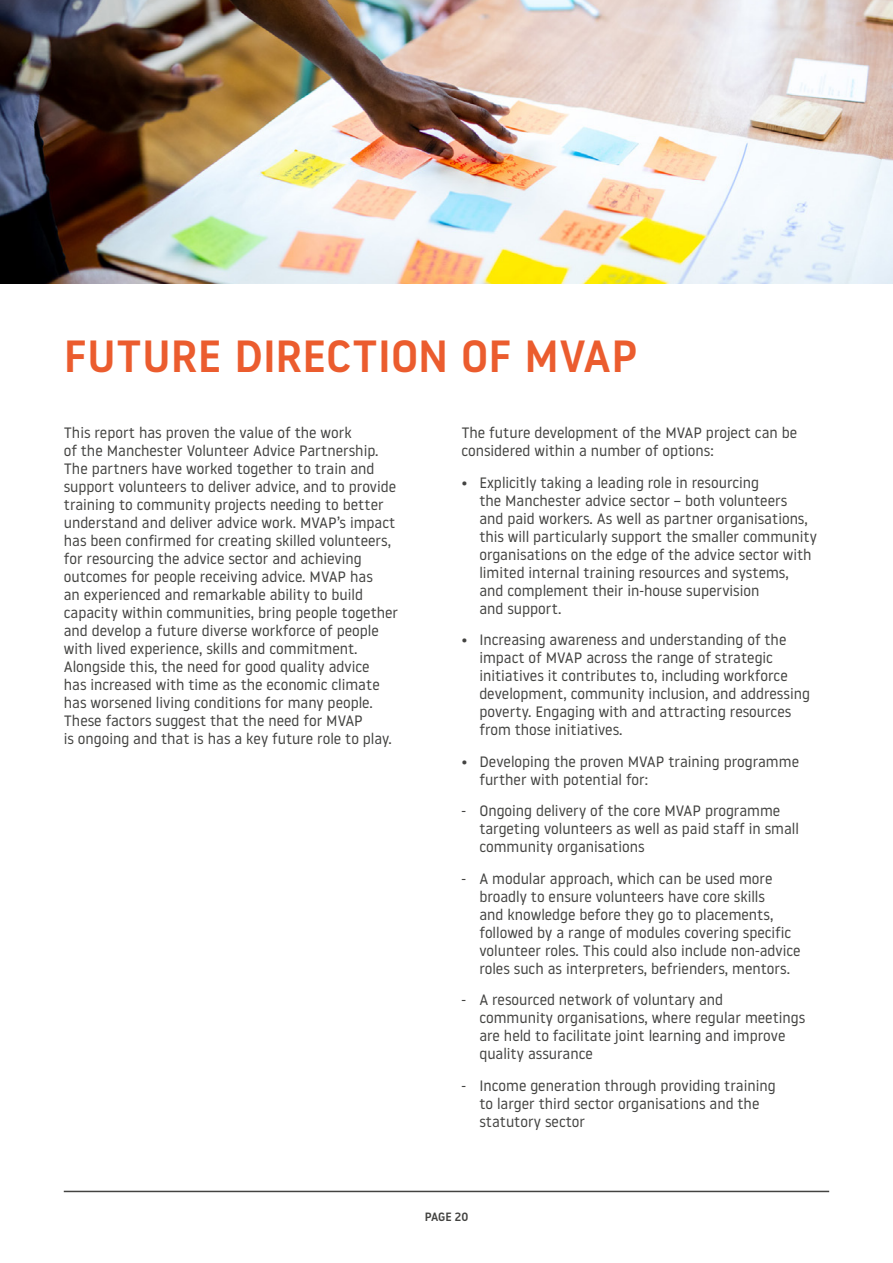
<style>
.page{position:relative;width:893px;height:1263px;background:#fff}
.page>*{position:absolute;margin:0;border:0;box-sizing:border-box;transform-origin:0 0}
.t1{font:500 45px "Noway";color:#eb5c2e}
.t2{font:15px/18px "Noway";color:#434341}
.t3{font:500 12px "Noway";letter-spacing:-.005em;color:#434341}
</style>
<div class="page">
<img style="left:0;top:0;width:893px;height:283px">
<hr style="left:64px;top:1191px;width:765px;height:1px;background:#434341">
<h1 class="t1" style="left:64px;top:325px;width:575px">FUTURE DIRECTION OF MVAP</h1>
<p class="t2" style="left:64px;top:423px;width:336px">This report has proven the value of the work<br>of the Manchester Volunteer Advice Partnership.<br>The partners have worked together to train and support volunteers to deliver advice, and to provide training to community projects needing to better understand and deliver advice work. MVAP’s impact has been confirmed for creating skilled volunteers, for resourcing the advice sector and achieving outcomes for people receiving advice. MVAP has<br>an experienced and remarkable ability to build capacity within communities, bring people together and develop a future diverse workforce of people with lived experience, skills and commitment.<br>Alongside this, the need for good quality advice<br>has increased with time as the economic climate has worsened living conditions for many people.<br>These factors suggest that the need for MVAP<br>is ongoing and that is has a key future role to play.</p>
<p class="t2" style="left:461px;top:423px;width:337px">The future development of the MVAP project can be considered within a number of options:</p>
<p class="t2" style="left:479px;top:473px;width:339px;text-indent:-18px">• Explicitly taking a leading role in resourcing<br>the Manchester advice sector – both volunteers<br>and paid workers. As well as partner organisations, this will particularly support the smaller community organisations on the edge of the advice sector with limited internal training resources and systems,<br>and complement their in-house supervision<br>and support.</p>
<p class="t2" style="left:479px;top:630px;width:332px;text-indent:-18px">• Increasing awareness and understanding of the impact of MVAP across the range of strategic initiatives it contributes to, including workforce development, community inclusion, and addressing poverty. Engaging with and attracting resources from those initiatives.</p>
<p class="t2" style="left:479px;top:752px;width:321px;text-indent:-18px">• Developing the proven MVAP training programme further with potential for:</p>
<p class="t2" style="left:479px;top:801px;width:321px;text-indent:-18px">- Ongoing delivery of the core MVAP programme targeting volunteers as well as paid staff in small community organisations</p>
<p class="t2" style="left:479px;top:869px;width:323px;text-indent:-18px">- A modular approach, which can be used more broadly to ensure volunteers have core skills<br>and knowledge before they go to placements, followed by a range of modules covering specific volunteer roles. This could also include non-advice roles such as interpreters, befrienders, mentors.</p>
<p class="t2" style="left:479px;top:990px;width:327px;text-indent:-18px">- A resourced network of voluntary and<br>community organisations, where regular meetings are held to facilitate joint learning and improve quality assurance</p>
<p class="t2" style="left:479px;top:1076px;width:298px;text-indent:-18px">- Income generation through providing training to larger third sector organisations and the statutory sector</p>
<p class="t3" style="left:425px;top:1208px;width:45px">PAGE 20</p>
</div>
